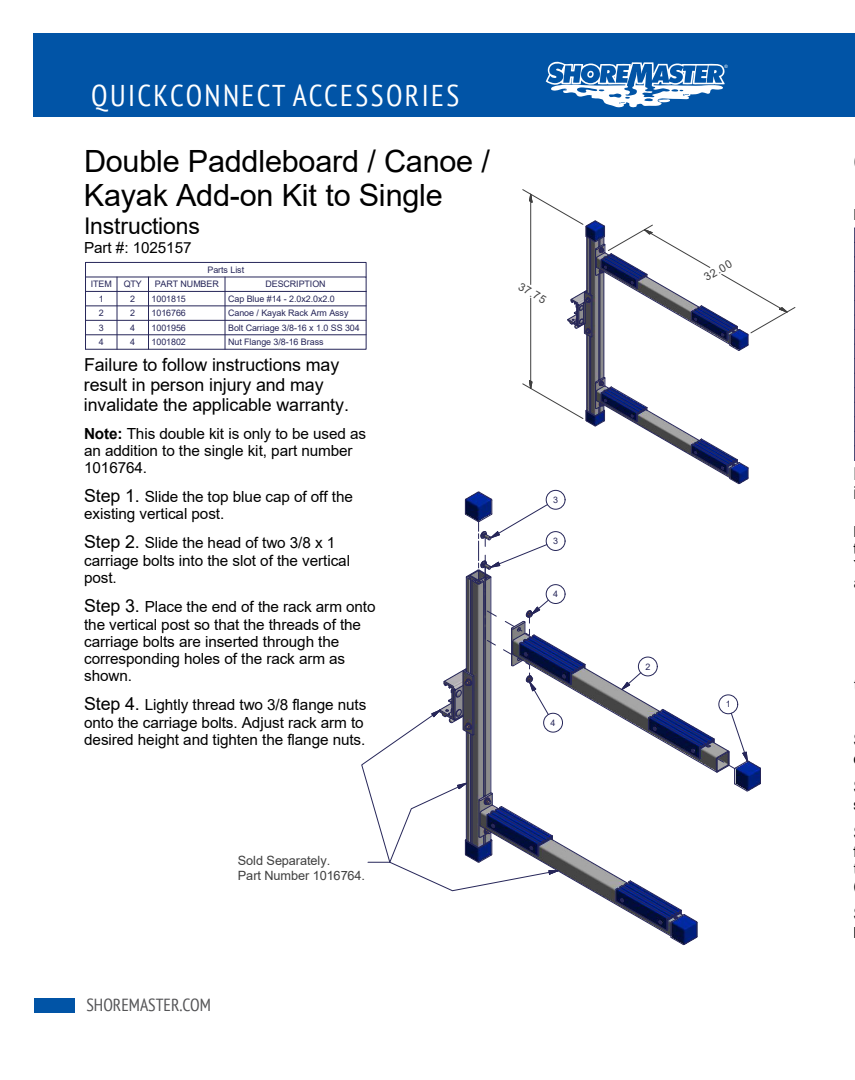
<style>
.page{position:relative;width:855px;height:1080px;background:#fff}
.page>*{position:absolute;margin:0;border:0;box-sizing:border-box;transform-origin:0 0}
.t1{font:30.62px/34px "Arial";letter-spacing:-.01em;color:#000}
.t2{font:condensed 30px "PT Sans";letter-spacing:.08em;color:#fff}
.t3{font:23px "Arial";letter-spacing:-.005em;color:#000}
.t4{font:17.88px/19.9px "Arial";letter-spacing:-.01em;color:#000}
.t5{font:condensed 17.5px "PT Sans";color:#535355}
.t6{font:15.25px/17.4px "Arial";letter-spacing:-.005em;color:#000}
.t7{font:12.75px/14.1px "Arial";letter-spacing:-.01em;color:#3f3f3f}
.t8{font:11.12px "Arial";color:#3f3f3f}
.t9{font:8.88px "Arial";letter-spacing:-.01em;color:#262659}
.t10{font:4.5px "Arial";color:#fff}
.s1{font-weight:700}
.s2{font-size:17.88px}
.s3{font-size:11px}
</style>
<div class="page">
<div style="left:34px;top:998px;width:40px;height:14px;background:#0154a6"></div>
<div style="left:34px;top:34px;width:776px;height:83px;background:#0154a6"></div>
<div style="left:810px;top:33px;width:45px;height:84px;background:#0154a6"></div>
<svg style="left:545px;top:62px;width:180px;height:46px"></svg>
<img style="left:587px;top:351px;width:17px;height:26px">
<hr style="left:589px;top:336px;width:1px;height:77px;background:#262659">
<hr style="left:590px;top:337px;width:1px;height:76px;background:#262659">
<hr style="left:598px;top:274px;width:1px;height:106px;background:#262659">
<hr style="left:599px;top:274px;width:1px;height:106px;background:#262659">
<hr style="left:604px;top:272px;width:1px;height:105px;background:#262659">
<hr style="left:586px;top:335px;width:1px;height:76px;background:#262659">
<div style="left:85px;top:262px;width:282px;height:15px;border:1px solid #262659"></div>
<svg style="left:85px;top:276px;width:282px;height:74px"></svg>
<hr style="left:225px;top:291px;width:1px;height:58px;background:#262659">
<hr style="left:148px;top:291px;width:1px;height:58px;background:#262659">
<hr style="left:117px;top:291px;width:1px;height:58px;background:#262659">
<hr style="left:85px;top:291px;width:1px;height:58px;background:#262659">
<hr style="left:530px;top:298px;width:1px;height:83px;background:#3f3f3f">
<svg style="left:522px;top:377px;width:227px;height:107px"></svg>
<svg style="left:522px;top:189px;width:274px;height:162px"></svg>
<div style="left:546px;top:490px;width:20px;height:20px;border:1px solid #262659;border-radius:50%"></div>
<svg style="left:361px;top:491px;width:400px;height:454px"></svg>
<div style="left:718px;top:694px;width:20px;height:20px;border:1px solid #262659;border-radius:50%"></div>
<svg style="left:854px;top:227px;width:1px;height:234px"></svg>
<hr style="left:854px;top:257px;width:1px;height:203px;background:#262659">
<p class="t2" style="left:91px;top:76px;width:370px">QUICKCONNECT ACCESSORIES</p>
<p class="t1" style="left:84px;top:144px;width:407px">Double Paddleboard / Canoe /<br>Kayak Add-on Kit to Single</p>
<p class="t3" style="left:84px;top:210px;width:117px">Instructions</p>
<p class="t6" style="left:84px;top:239px;width:109px">Part #: 1025157</p>
<p class="t9" style="left:207px;top:264px;width:38px">Parts List</p>
<p class="t9" style="left:91px;top:278px;width:23px">ITEM</p>
<p class="t9" style="left:124px;top:278px;width:20px">QTY</p>
<p class="t9" style="left:155px;top:278px;width:66px">PART NUMBER</p>
<p class="t9" style="left:265px;top:278px;width:62px">DESCRIPTION</p>
<p class="t9" style="left:99px;top:293px;width:6px">1</p>
<p class="t9" style="left:130px;top:293px;width:6px">2</p>
<p class="t9" style="left:152px;top:293px;width:36px">1001815</p>
<p class="t9" style="left:228px;top:293px;width:108px">Cap Blue #14 - 2.0x2.0x2.0</p>
<p class="t9" style="left:99px;top:307px;width:6px">2</p>
<p class="t9" style="left:130px;top:307px;width:6px">2</p>
<p class="t9" style="left:152px;top:307px;width:36px">1016766</p>
<p class="t9" style="left:228px;top:307px;width:122px">Canoe / Kayak Rack Arm Assy</p>
<p class="t9" style="left:99px;top:322px;width:6px">3</p>
<p class="t9" style="left:130px;top:322px;width:6px">4</p>
<p class="t9" style="left:152px;top:322px;width:36px">1001956</p>
<p class="t9" style="left:228px;top:322px;width:133px">Bolt Carriage 3/8-16 x 1.0 SS 304</p>
<p class="t9" style="left:99px;top:336px;width:6px">4</p>
<p class="t9" style="left:130px;top:336px;width:6px">4</p>
<p class="t9" style="left:152px;top:336px;width:36px">1001802</p>
<p class="t9" style="left:228px;top:336px;width:97px">Nut Flange 3/8-16 Brass</p>
<p class="t4" style="left:84px;top:355px;width:267px">Failure to follow instructions may result in person injury and may invalidate the applicable warranty.</p>
<p class="t6" style="left:84px;top:425px;width:284px;line-height:17px"><span class="s1">Note:</span> This double kit is only to be used as an addition to the single kit, part number<br>1016764.</p>
<p class="t6" style="left:84px;top:487px;width:270px;line-height:17.8px"><span class="s2">Step 1.</span> Slide the top blue cap of off the existing vertical post.</p>
<p class="t6" style="left:84px;top:534px;width:268px"><span class="s2">Step 2.</span> Slide the head of two 3/8 x 1 carriage bolts into the slot of the vertical post.</p>
<p class="t6" style="left:84px;top:598px;width:293px"><span class="s2">Step 3.</span> Place the end of the rack arm onto the vertical post so that the threads of the carriage bolts are inserted through the corresponding holes of the rack arm as shown.</p>
<p class="t6" style="left:84px;top:696px;width:284px"><span class="s2">Step 4.</span> Lightly thread two 3/8 flange nuts onto the carriage bolts. Adjust rack arm to desired height and tighten the flange nuts.</p>
<p class="t8" style="left:523px;top:279px;width:32px;rotate:30deg">37.75</p>
<p class="t9" style="left:553px;top:494px;width:6px">3</p>
<p class="t9" style="left:553px;top:535px;width:6px">3</p>
<p class="t9" style="left:553px;top:588px;width:6px">4</p>
<p class="t9" style="left:551px;top:717px;width:6px">4</p>
<p class="t7" style="left:238px;top:854px;width:129px">Sold Separately.<br>Part Number 1016764.</p>
<p class="t5" style="left:86px;top:994px;width:126px">SHOREMASTER.COM</p>
<p class="t10" style="left:725px;top:63px;width:5px">®</p>
<p class="t8" style="left:701px;top:271px;width:32px;rotate:-30deg"><span class="s3">3</span>2<span class="s3">.</span>00</p>
<p class="t9" style="left:645px;top:660px;width:6px">2</p>
<p class="t9" style="left:726px;top:698px;width:6px">1</p>
</div>
